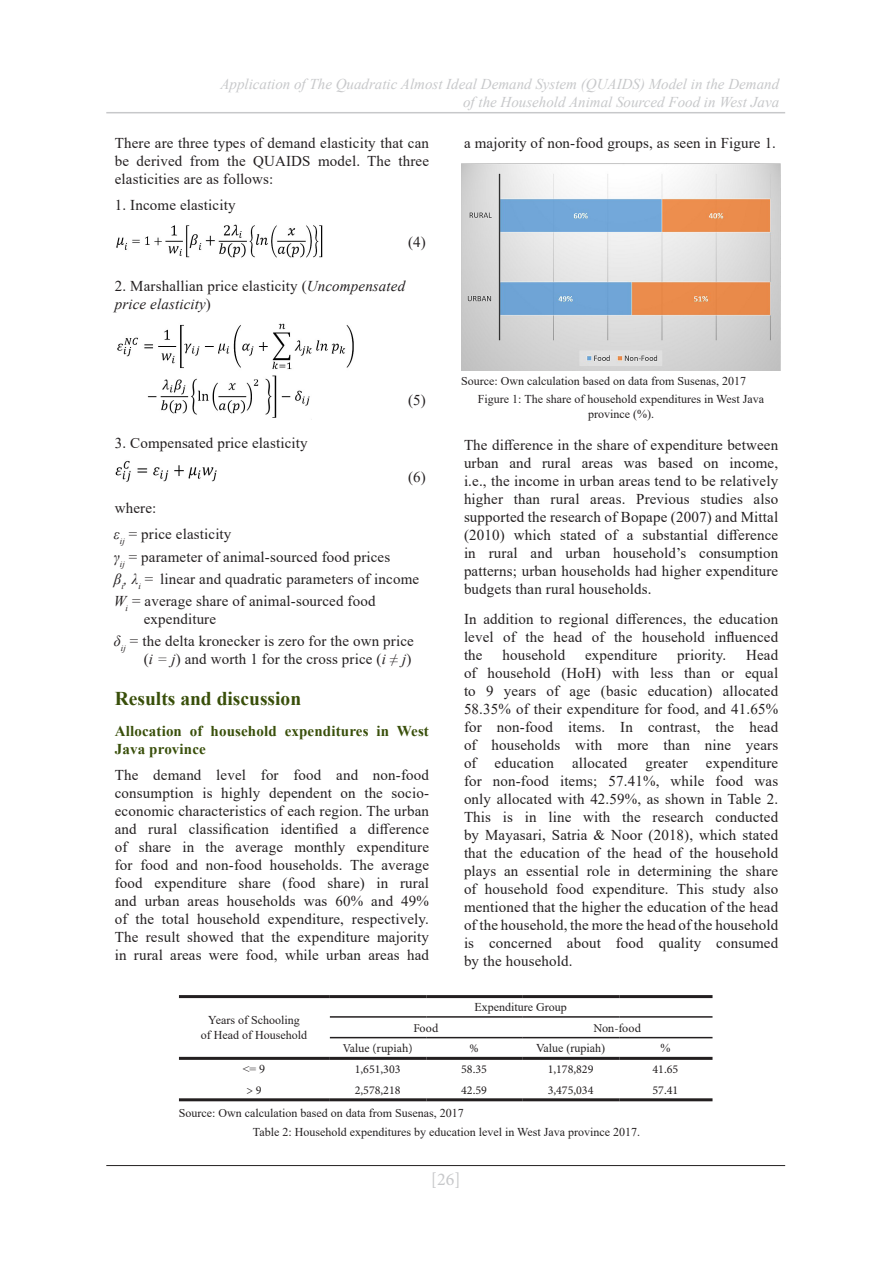
<style>
.page{position:relative;width:893px;height:1263px;background:#fff}
.page>*{position:absolute;margin:0;border:0;box-sizing:border-box;transform-origin:0 0}
.menší_nadpisy_článku{font:700 19.5px "Times New Roman";color:#394f0a}
.t1{font:18px "Minion Pro";color:#c7c8ca}
.odstavec{font:15px/18px "Times New Roman";letter-spacing:.01em;color:#231f20;text-align:justify}
.t2{font:italic 15px/18px "Times New Roman";color:#c7c8ca;text-align:right}
.nadpisy_3_úrovně{font:700 15px/18px "Times New Roman";letter-spacing:.01em;color:#394f0a}
.popisky_grafů-figure{font:12px/14.4px "Times New Roman";color:#231f20;text-align:center}
.t3{font:12px "Minion Pro";color:#231f20}
.s1{font-style:italic}
</style>
<div class="page">
<hr style="left:106px;top:112px;width:679px;height:1px;background:#c7c8ca">
<hr style="left:106px;top:1165px;width:679px;height:1px;background:#231f20">
<img style="left:116px;top:224px;width:207px;height:34px">
<img style="left:117px;top:323px;width:237px;height:47px">
<img style="left:147px;top:375px;width:163px;height:40px">
<img style="left:115px;top:460px;width:102px;height:22px">
<img style="left:461px;top:164px;width:320px;height:206px">
<hr style="left:330px;top:1016px;width:96px;height:2px;background:#231f20">
<hr style="left:426px;top:1016px;width:97px;height:2px;background:#231f20">
<hr style="left:523px;top:1016px;width:96px;height:2px;background:#231f20">
<hr style="left:619px;top:1016px;width:93px;height:2px;background:#231f20">
<hr style="left:179px;top:995px;width:151px;height:3px;background:#231f20">
<hr style="left:330px;top:995px;width:96px;height:3px;background:#231f20">
<hr style="left:426px;top:995px;width:97px;height:3px;background:#231f20">
<hr style="left:523px;top:995px;width:96px;height:3px;background:#231f20">
<hr style="left:619px;top:995px;width:93px;height:3px;background:#231f20">
<hr style="left:330px;top:1037px;width:96px;height:1px;background:#231f20">
<hr style="left:426px;top:1037px;width:97px;height:1px;background:#231f20">
<hr style="left:523px;top:1037px;width:96px;height:1px;background:#231f20">
<hr style="left:619px;top:1037px;width:93px;height:1px;background:#231f20">
<hr style="left:179px;top:1098px;width:151px;height:3px;background:#231f20">
<hr style="left:330px;top:1098px;width:96px;height:3px;background:#231f20">
<hr style="left:426px;top:1098px;width:97px;height:3px;background:#231f20">
<hr style="left:523px;top:1098px;width:96px;height:3px;background:#231f20">
<hr style="left:619px;top:1098px;width:93px;height:3px;background:#231f20">
<hr style="left:179px;top:1057px;width:151px;height:3px;background:#231f20">
<hr style="left:330px;top:1057px;width:96px;height:3px;background:#231f20">
<hr style="left:426px;top:1057px;width:97px;height:3px;background:#231f20">
<hr style="left:523px;top:1057px;width:96px;height:3px;background:#231f20">
<hr style="left:619px;top:1057px;width:93px;height:3px;background:#231f20">
<p class="t2" style="left:220px;top:74px;width:560px">Application of The Quadratic Almost Ideal Demand System (QUAIDS) Model in the Demand of the Household Animal Sourced Food in West Java</p>
<p class="odstavec" style="left:115px;top:133px;width:316px">There are three types of demand elasticity that can be derived from the QUAIDS model. The three elasticities are as follows:</p>
<p class="odstavec" style="left:115px;top:196px;width:122px">1. Income elasticity</p>
<p class="odstavec" style="left:408px;top:232px;width:19px">(4)</p>
<p class="odstavec" style="left:115px;top:276px;width:292px">2. Marshallian price elasticity (<span class="s1">Uncompensated price elasticity</span>)</p>
<p class="odstavec" style="left:115px;top:434px;width:194px">3. Compensated price elasticity</p>
<p class="odstavec" style="left:408px;top:390px;width:19px">(5)</p>
<p class="odstavec" style="left:408px;top:467px;width:19px">(6)</p>
<p class="odstavec" style="left:115px;top:498px;width:43px">where:</p>
<p class="odstavec" style="left:114px;top:525px;width:119px"><span class="s1">ε</span><sub>ij</sub> = price elasticity</p>
<p class="odstavec" style="left:114px;top:547px;width:278px"><span class="s1">γ</span><sub>ij</sub> = parameter of animal-sourced food prices</p>
<p class="odstavec" style="left:114px;top:569px;width:307px"><span class="s1">β</span><sub>i</sub><span class="s1">, λ</span><sub>i</sub> = linear and quadratic parameters of income</p>
<p class="odstavec" style="left:144px;top:591px;width:233px;text-indent:-30px"><span class="s1">W</span><sub>i</sub> = average share of animal-sourced food expenditure</p>
<p class="odstavec" style="left:114px;top:632px;width:302px;text-align:right"><span class="s1">δ</span><sub>ij</sub> = the delta kronecker is zero for the own price (<span class="s1">i = j</span>) and worth 1 for the cross price (<span class="s1">i ≠ j</span>)</p>
<p class="menší_nadpisy_článku" style="left:115px;top:684px;width:188px">Results and discussion</p>
<p class="nadpisy_3_úrovně" style="left:115px;top:721px;width:316px">Allocation of household expenditures in West<br>Java province</p>
<p class="odstavec" style="left:115px;top:765px;width:316px">The demand level for food and non-food consumption is highly dependent on the socio&shy;economic characteristics of each region. The urban and rural classification identified a difference of share in the average monthly expenditure for food and non-food households. The average food expenditure share (food share) in rural and urban areas households was 60% and 49% of the total household expenditure, respectively.<br>The result showed that the expenditure majority in rural areas were food, while urban areas had</p>
<p class="odstavec" style="left:464px;top:133px;width:314px">a majority of non-food groups, as seen in Figure 1.</p>
<p class="popisky_grafů-figure" style="left:461px;top:373px;width:286px">Source: Own calculation based on data from Susenas, 2017</p>
<p class="popisky_grafů-figure" style="left:478px;top:392px;width:288px">Figure 1: The share of household expenditures in West Java province (%).</p>
<p class="odstavec" style="left:464px;top:435px;width:316px">The difference in the share of expenditure between urban and rural areas was based on income, i.e., the income in urban areas tend to be relatively higher than rural areas. Previous studies also supported the research of Bopape (2007) and Mittal (2010) which stated of a substantial difference in rural and urban household’s consumption patterns; urban households had higher expenditure budgets than rural households.</p>
<p class="odstavec" style="left:464px;top:610px;width:316px">In addition to regional differences, the education level of the head of the household influenced the</p>
<p class="odstavec" style="left:464px;top:646px;width:316px;text-indent:282px">Head of household (HoH) with less than or equal to 9 years of age (basic education) allocated 58.35% of their expenditure for food, and 41.65% for non-food items. In contrast, the head of households with more than nine years of education allocated greater expenditure for non-food items; 57.41%, while food was only allocated with 42.59%, as shown in Table 2.<br>This is in line with the research conducted by Mayasari, Satria &amp; Noor (2018), which stated that the education of the head of the household plays an essential role in determining the share of household food expenditure. This study also mentioned that the higher the education of the head of the household, the more the head of the household is concerned about food quality consumed by the household.</p>
<p class="odstavec" style="left:502px;top:646px;width:64px">household</p>
<p class="odstavec" style="left:585px;top:646px;width:74px">expenditure</p>
<p class="odstavec" style="left:677px;top:646px;width:50px">priority.</p>
<p class="popisky_grafů-figure" style="left:475px;top:999px;width:94px">Expenditure Group</p>
<p class="popisky_grafů-figure" style="left:201px;top:1013px;width:108px">Years of Schooling<br>of Head of Household</p>
<p class="t3" style="left:413px;top:1020px;width:26px">Food</p>
<p class="t3" style="left:593px;top:1020px;width:49px">Non-food</p>
<p class="t3" style="left:343px;top:1040px;width:71px">Value (rupiah)</p>
<p class="t3" style="left:470px;top:1040px;width:11px">%</p>
<p class="popisky_grafů-figure" style="left:536px;top:1040px;width:70px">Value (rupiah)</p>
<p class="popisky_grafů-figure" style="left:660px;top:1040px;width:11px">%</p>
<p class="popisky_grafů-figure" style="left:243px;top:1061px;width:24px">&lt;= 9</p>
<p class="t3" style="left:355px;top:1061px;width:47px">1,651,303</p>
<p class="t3" style="left:461px;top:1061px;width:27px">58.35</p>
<p class="t3" style="left:548px;top:1061px;width:47px">1,178,829</p>
<p class="t3" style="left:653px;top:1061px;width:27px">41.65</p>
<p class="t3" style="left:246px;top:1082px;width:17px">&gt; 9</p>
<p class="t3" style="left:355px;top:1082px;width:47px">2,578,218</p>
<p class="t3" style="left:461px;top:1082px;width:27px">42.59</p>
<p class="t3" style="left:548px;top:1082px;width:47px">3,475,034</p>
<p class="t3" style="left:653px;top:1082px;width:27px">57.41</p>
<p class="popisky_grafů-figure" style="left:179px;top:1105px;width:286px">Source: Own calculation based on data from Susenas, 2017</p>
<p class="popisky_grafů-figure" style="left:253px;top:1124px;width:389px">Table 2: Household expenditures by education level in West Java province 2017.</p>
<p class="t1" style="left:431px;top:1167px;width:31px">[26]</p>
</div>
